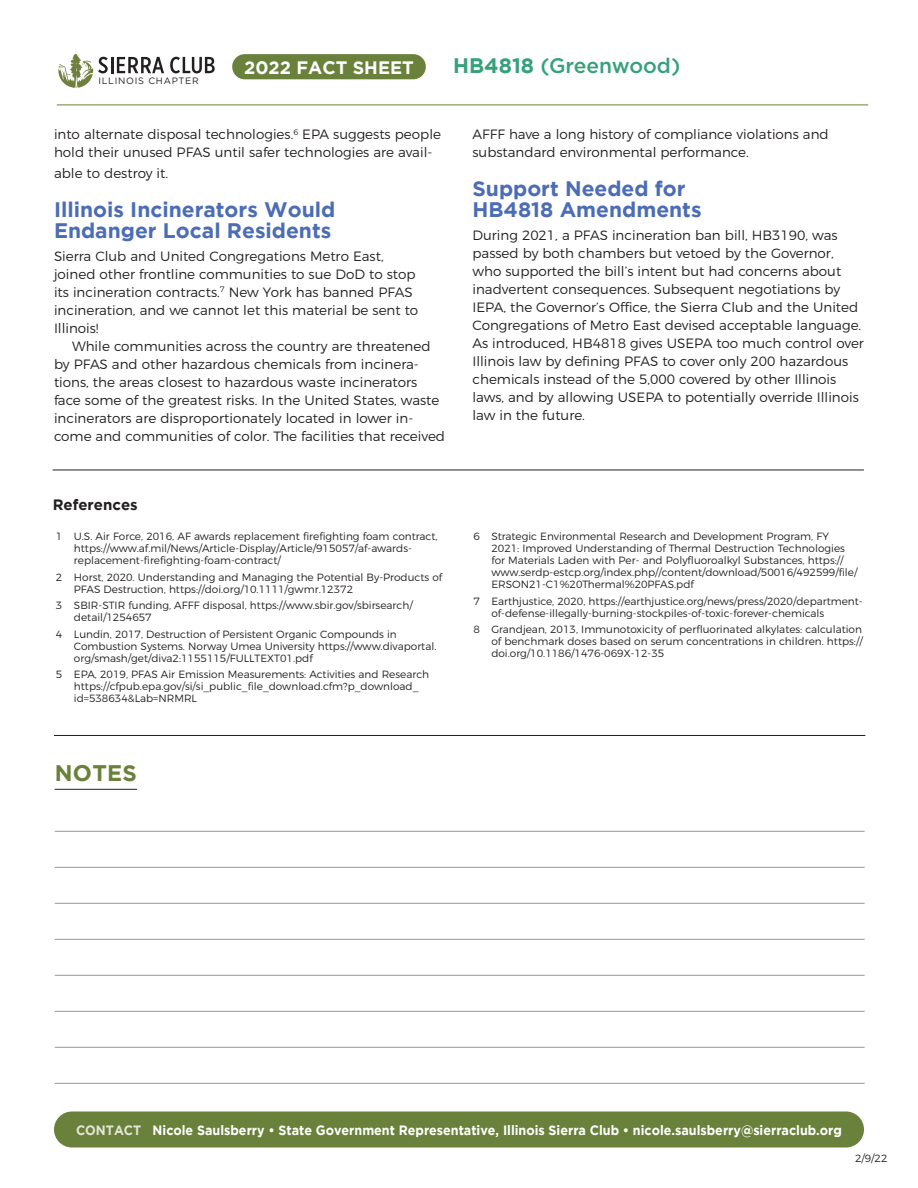
<style>
.page{position:relative;width:918px;height:1188px;background:#fff}
.page>*{position:absolute;margin:0;border:0;box-sizing:border-box;transform-origin:0 0}
.Hed_2{font:700 22.5px "Gotham";letter-spacing:.015em;color:#69813a}
.Hed_3{font:700 21px/21px "Gotham";color:#4c6db5}
.t1{font:500 21px "Gotham";color:#38a07a}
.t2{font:700 18px "Gotham";color:#fff}
.Hed_4{font:700 15px "Gotham";color:#231f20}
.Body_-_No_Indent{font:300 13.5px/18px "Montserrat";color:#231f20}
.Body_-_Indent{font:300 13.5px/18px "Montserrat";color:#231f20}
.t3{font:700 13.5px "Gotham";color:#fff;scale:.93 1}
.References{font:300 10.5px/12px "Montserrat";color:#231f20}
.t4{font:9.3px "Gotham";letter-spacing:.08em;color:#231f20}
.s1{font-weight:700}
.s2{color:#e4e4d6}
</style>
<div class="page">
<div style="left:54px;top:1112px;width:810px;height:36px;background:#69813a;border-radius:18px"></div>
<svg style="left:58px;top:54px;width:106px;height:34px"></svg>
<svg style="left:170px;top:57px;width:45px;height:16px"></svg>
<div style="left:232px;top:54px;width:194px;height:25px;background:#69813a;border-radius:13px"></div>
<hr style="left:57px;top:105px;width:811px;height:1px;background:#69813a">
<hr style="left:54px;top:735px;width:811px;height:1px;background:#231f20">
<hr style="left:55px;top:789px;width:82px;height:1px;background:#231f20">
<hr style="left:55px;top:831px;width:810px;height:1px;background:#939598">
<hr style="left:55px;top:867px;width:810px;height:1px;background:#939598">
<hr style="left:55px;top:903px;width:810px;height:1px;background:#939598">
<hr style="left:55px;top:939px;width:810px;height:1px;background:#939598">
<hr style="left:55px;top:975px;width:810px;height:1px;background:#939598">
<hr style="left:55px;top:1011px;width:810px;height:1px;background:#939598">
<hr style="left:55px;top:1047px;width:810px;height:1px;background:#939598">
<hr style="left:55px;top:1083px;width:810px;height:1px;background:#939598">
<hr style="left:53px;top:470px;width:811px;height:1px;background:#231f20">
<p class="t4" style="left:98px;top:75px;width:102px">ILLINOIS CHAPTER</p>
<p class="t2" style="left:244px;top:57px;width:171px">2022 FACT SHEET</p>
<p class="t1" style="left:453px;top:52px;width:229px"><span class="s1">HB4818</span> (Greenwood)</p>
<p class="Body_-_Indent" style="left:54px;top:124px;width:389px">into alternate disposal technologies.<sup>6</sup> EPA suggests people hold their unused PFAS until safer technologies are avail-</p>
<p class="Body_-_Indent" style="left:54px;top:163px;width:116px">able to destroy it.</p>
<p class="Hed_3" style="left:54px;top:199px;width:283px">Illinois Incinerators Would<br>Endanger Local Residents</p>
<p class="Body_-_No_Indent" style="left:54px;top:246px;width:366px">Sierra Club and United Congregations Metro East, joined other frontline communities to sue DoD to stop its incineration contracts.<sup>7</sup> New York has banned PFAS incineration, and we cannot let this material be sent to Illinois!</p>
<p class="Body_-_Indent" style="left:54px;top:336px;width:393px;text-indent:18px">While communities across the country are threatened by PFAS and other hazardous chemicals from incinera&shy;tions, the areas closest to hazardous waste incinerators face some of the greatest risks. In the United States, waste incinerators are disproportionately located in lower in&shy;come and communities of color. The facilities that received</p>
<p class="Hed_4" style="left:53px;top:496px;width:87px">References</p>
<p class="References" style="left:74px;top:530px;width:365px;text-indent:-18px">1 U.S. Air Force, 2016, AF awards replacement firefighting foam contract, https://www.af.mil/News/Article-Display/Article/915057/af-awards&shy;replacement-firefighting-foam-contract/</p>
<p class="References" style="left:74px;top:570px;width:370px;text-indent:-18px">2 Horst, 2020. Understanding and Managing the Potential By-Products of<br>PFAS Destruction, https://doi.org/10.1111/gwmr.12372</p>
<p class="References" style="left:74px;top:599px;width:340px;text-indent:-18px">3 SBIR-STIR funding, AFFF disposal, https://www.sbir.gov/sbirsearch/ detail/1254657</p>
<p class="References" style="left:74px;top:627px;width:364px;text-indent:-18px">4 Lundin, 2017, Destruction of Persistent Organic Compounds in<br>Combustion Systems. Norway Umea University https://www.divaportal. org/smash/get/diva2:1155115/FULLTEXT01.pdf</p>
<p class="References" style="left:74px;top:668px;width:357px;text-indent:-18px">5 EPA, 2019, PFAS Air Emission Measurements: Activities and Research https://cfpub.epa.gov/si/si_public_file_download.cfm?p_download_ id=538634&amp;Lab=NRMRL</p>
<p class="Hed_2" style="left:55px;top:760px;width:84px">NOTES</p>
<p class="Body_-_Indent" style="left:472px;top:124px;width:358px">AFFF have a long history of compliance violations and substandard environmental performance.</p>
<p class="Hed_3" style="left:472px;top:178px;width:231px">Support Needed for<br>HB4818 Amendments</p>
<p class="Body_-_No_Indent" style="left:472px;top:225px;width:393px">During 2021, a PFAS incineration ban bill, HB3190, was passed by both chambers but vetoed by the Governor, who supported the bill’s intent but had concerns about inadvertent consequences. Subsequent negotiations by IEPA, the Governor’s Office, the Sierra Club and the United Congregations of Metro East devised acceptable language.<br>As introduced, HB4818 gives USEPA too much control over Illinois law by defining PFAS to cover only 200 hazardous chemicals instead of the 5,000 covered by other Illinois laws, and by allowing USEPA to potentially override Illinois law in the future.</p>
<p class="References" style="left:491px;top:530px;width:368px;text-indent:-18px">6 Strategic Environmental Research and Development Program, FY 2021: Improved Understanding of Thermal Destruction Technologies for Materials Laden with Per- and Polyfluoroalkyl Substances, https:// www.serdp-estcp.org/index.php//content/download/50016/492599/file/ ERSON21-C1%20Thermal%20PFAS.pdf</p>
<p class="References" style="left:491px;top:594px;width:373px;text-indent:-18px">7 Earthjustice, 2020, https://earthjustice.org/news/press/2020/department&shy;of-defense-illegally-burning-stockpiles-of-toxic-forever-chemicals</p>
<p class="References" style="left:491px;top:623px;width:373px;text-align:justify;text-indent:-18px">8 Grandjean, 2013, Immunotoxicity of perfluorinated alkylates: calculation of benchmark doses based on serum concentrations in children. https:// doi.org/10.1186/1476-069X-12-35</p>
<p class="t3" style="left:76px;top:1122px;width:825px"><span class="s2">CONTACT</span> Nicole Saulsberry • State Government Representative, Illinois Sierra Club • nicole.saulsberry@sierraclub.org</p>
<p class="References" style="left:855px;top:1152px;width:34px">2/9/22</p>
</div>
